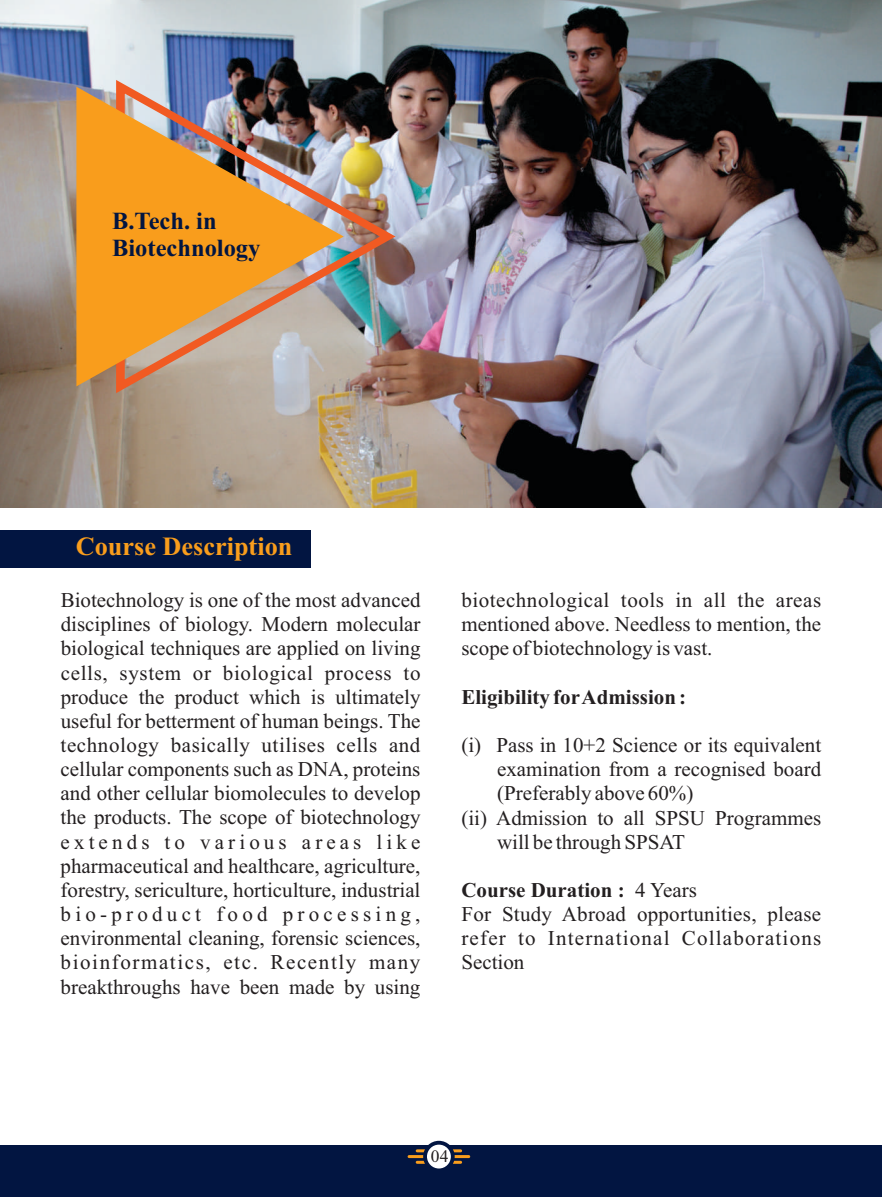
<style>
.page{position:relative;width:882px;height:1197px;background:#fff}
.page>*{position:absolute;margin:0;border:0;box-sizing:border-box;transform-origin:0 0}
.t1{font:700 26.25px "Times New Roman";color:#f99d1c}
.t2{font:700 24.5px/27.1px "Times New Roman";color:#021541}
.t3{font:21px/24.2px "Times New Roman";color:#231f20;text-align:justify}
.t4{font:700 21px "Times New Roman";color:#231f20}
.t5{font:17.5px "Times New Roman";color:#231f20}
.s1{font-weight:400}
</style>
<div class="page">
<div style="left:0;top:1145px;width:882px;height:52px;background:#021541"></div>
<img style="left:0;top:0;width:882px;height:507px">
<div style="left:0;top:530px;width:310px;height:38px;background:#021541"></div>
<hr style="left:416px;top:1149px;width:46px;height:3px;background:#f99d1c;border-radius:2px">
<hr style="left:408px;top:1155px;width:62px;height:3px;background:#f99d1c;border-radius:2px">
<hr style="left:416px;top:1161px;width:46px;height:3px;background:#f99d1c;border-radius:2px">
<div style="left:423px;top:1141px;width:32px;height:31px;background:#021541;border-radius:50%"></div>
<div style="left:427px;top:1145px;width:24px;height:24px;background:#fff;border-radius:50%"></div>
<img style="left:112px;top:73px;width:288px;height:327px">
<img style="left:76px;top:87px;width:268px;height:299px">
<p class="t2" style="left:112px;top:209px;width:150px">B.Tech. in<br>Biotechnology</p>
<p class="t1" style="left:76px;top:538px;width:218px">Course Description</p>
<p class="t3" style="left:61px;top:590px;width:361px">Biotechnology is one of the most advanced disciplines of biology. Modern molecular biological techniques are applied on living cells, system or biological process to produce the product which is ultimately useful for betterment of human beings. The technology basically utilises cells and cellular components such as DNA, proteins and other cellular biomolecules to develop the products. The scope of biotechnology extends to various areas like pharmaceutical and healthcare, agriculture, forestry, sericulture, horticulture, industrial bio-product food processing, environmental cleaning, forensic sciences, bioinformatics, etc. Recently many breakthroughs have been made by using</p>
<p class="t3" style="left:461px;top:590px;width:361px">biotechnological tools in all the areas mentioned above. Needless to mention, the scope of biotechnology is vast.</p>
<p class="t4" style="left:461px;top:690px;width:226px">Eligibility forAdmission :</p>
<p class="t3" style="left:497px;top:735px;width:326px;text-indent:-36px">(i) Pass in 10+2 Science or its equivalent examination from a recognised board (Preferably above 60%)</p>
<p class="t3" style="left:497px;top:807px;width:326px;text-indent:-36px">(ii) Admission to all SPSU Programmes will be through SPSAT</p>
<p class="t4" style="left:461px;top:883px;width:237px">Course Duration : <span class="s1">4 Years</span></p>
<p class="t3" style="left:461px;top:904px;width:361px">For Study Abroad opportunities, please refer to International Collaborations Section</p>
<p class="t5" style="left:431px;top:1150px;width:19px">04</p>
</div>
